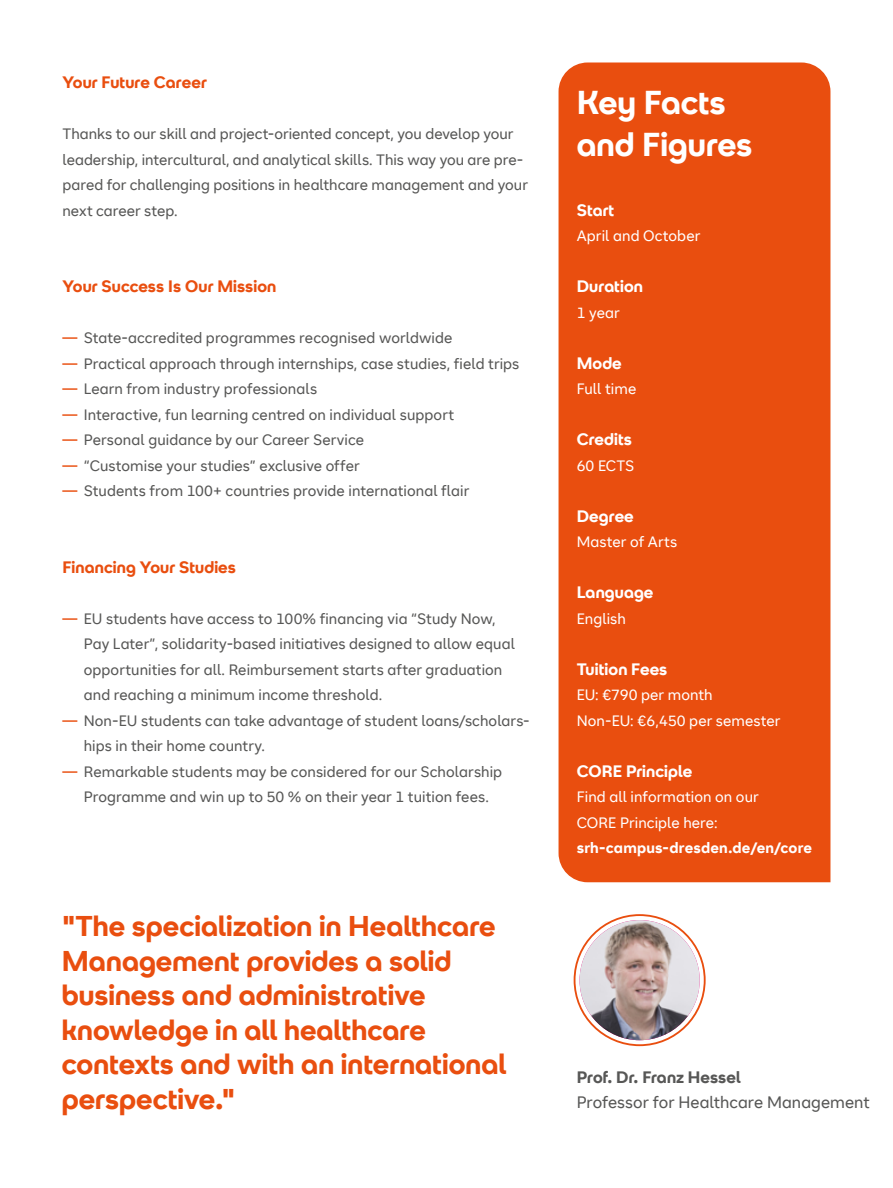
<style>
.page{position:relative;width:893px;height:1188px;background:#fff}
.page>*{position:absolute;margin:0;border:0;box-sizing:border-box;transform-origin:0 0}
.t1{font:700 33px/42px "SRH Headline";color:#fff}
.t2{font:700 28.5px/34.5px "SRH Headline";color:#e94e0f}
.t3{font:700 16.5px "SRH Headline";letter-spacing:.005em;color:#fff}
.t4{font:700 16.5px "SRH Headline";letter-spacing:.005em;color:#e94e0f}
.t5{font:16.5px "SRH Text";color:#575756}
.t6{font:700 16.5px "SRH Headline";letter-spacing:.005em;color:#575756}
.t7{font:15px/25.5px "SRH Text";letter-spacing:.005em;color:#575756}
.t8{font:15px/25.5px "SRH Text";letter-spacing:.005em;color:#fff}
.t9{font:700 15px "SRH Text";letter-spacing:.015em;color:#fff}
.s1{color:#e94e0f}
</style>
<div class="page">
<img style="left:580px;top:920px;width:120px;height:120px;border-radius:60px">
<div style="left:558px;top:63px;width:272px;height:819px;background:#e94e0f"></div>
<p class="t4" style="left:63px;top:73px;width:146px">Your Future Career</p>
<p class="t7" style="left:63px;top:121px;width:467px">Thanks to our skill and project-oriented concept, you develop your leadership, intercultural, and analytical skills. This way you are pre&shy;pared for challenging positions in healthcare management and your next career step.</p>
<p class="t4" style="left:63px;top:277px;width:215px">Your Success Is Our Mission</p>
<p class="t7" style="left:63px;top:325px;width:391px"><span class="s1">—</span> State-accredited programmes recognised worldwide</p>
<p class="t7" style="left:63px;top:351px;width:458px"><span class="s1">—</span> Practical approach through internships, case studies, field trips</p>
<p class="t7" style="left:63px;top:376px;width:256px"><span class="s1">—</span> Learn from industry professionals</p>
<p class="t7" style="left:63px;top:402px;width:393px"><span class="s1">—</span> Interactive, fun learning centred on individual support</p>
<p class="t7" style="left:63px;top:427px;width:303px"><span class="s1">—</span> Personal guidance by our Career Service</p>
<p class="t7" style="left:63px;top:453px;width:299px"><span class="s1">—</span> “Customise your studies” exclusive offer</p>
<p class="t7" style="left:63px;top:478px;width:408px"><span class="s1">—</span> Students from 100+ countries provide international flair</p>
<p class="t4" style="left:63px;top:557px;width:175px">Financing Your Studies</p>
<p class="t7" style="left:84px;top:606px;width:433px;text-indent:-21px"><span class="s1">—</span> EU students have access to 100% financing via “Study Now, Pay Later”, solidarity-based initiatives designed to allow equal opportunities for all. Reimbursement starts after graduation and reaching a minimum income threshold.</p>
<p class="t7" style="left:84px;top:708px;width:448px;text-indent:-21px"><span class="s1">—</span> Non-EU students can take advantage of student loans/scholars&shy;hips in their home country.</p>
<p class="t7" style="left:63px;top:759px;width:441px;text-align:center"><span class="s1">—</span> Remarkable students may be considered for our Scholarship<br>Programme and win up to 50 % on their year 1 tuition fees.</p>
<h2 class="t2" style="left:62px;top:909px;width:446px">"The specialization in Healthcare<br>Management provides a solid business and administrative knowledge in all healthcare contexts and with an international perspective."</h2>
<h1 class="t1" style="left:577px;top:81px;width:177px">Key Facts and Figures</h1>
<p class="t3" style="left:577px;top:200px;width:39px">Start</p>
<p class="t8" style="left:577px;top:223px;width:125px">April and October</p>
<p class="t3" style="left:577px;top:277px;width:68px">Duration</p>
<p class="t8" style="left:577px;top:300px;width:45px">1 year</p>
<p class="t3" style="left:577px;top:353px;width:47px">Mode</p>
<p class="t8" style="left:577px;top:376px;width:61px">Full time</p>
<p class="t3" style="left:577px;top:430px;width:57px">Credits</p>
<p class="t8" style="left:577px;top:453px;width:59px">60 ECTS</p>
<p class="t3" style="left:577px;top:506px;width:59px">Degree</p>
<p class="t8" style="left:577px;top:529px;width:102px">Master of Arts</p>
<p class="t3" style="left:577px;top:583px;width:78px">Language</p>
<p class="t8" style="left:577px;top:606px;width:51px">English</p>
<p class="t3" style="left:577px;top:659px;width:92px">Tuition Fees</p>
<p class="t8" style="left:577px;top:682px;width:205px">EU: €790 per month<br>Non-EU: €6,450 per semester</p>
<p class="t3" style="left:577px;top:761px;width:117px">CORE Principle</p>
<p class="t8" style="left:577px;top:784px;width:184px">Find all information on our<br>CORE Principle here:</p>
<p class="t9" style="left:577px;top:839px;width:237px">srh-campus-dresden.de/en/core</p>
<p class="t6" style="left:577px;top:1068px;width:165px">Prof. Dr. Franz Hessel</p>
<p class="t5" style="left:577px;top:1093px;width:294px">Professor for Healthcare Management</p>
</div>
